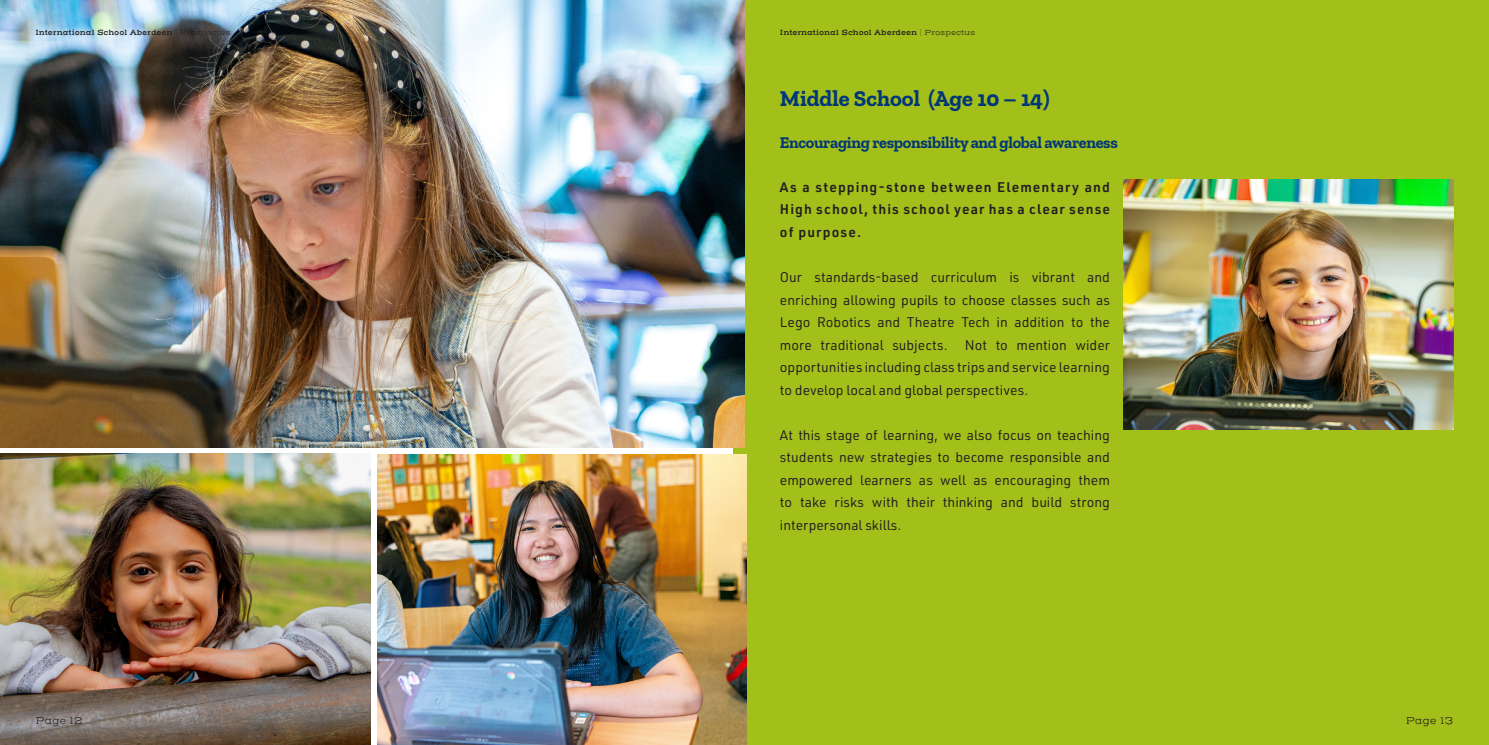
<style>
.page{position:relative;width:1489px;height:745px;background:#fff}
.page>*{position:absolute;margin:0;border:0;box-sizing:border-box;transform-origin:0 0}
.t1{font:700 22.5px "Zilla Slab";color:#013778}
.t2{font:700 16.25px "Zilla Slab";letter-spacing:-.02em;color:#013778}
.t3{font:13.75px/22.5px "URWDIN";color:#231f20;text-align:justify}
.t4{font:600 13.75px/22.5px "URWDIN";letter-spacing:.08em;color:#231f20;text-align:justify}
.t5{font:300 10px "Henderson Slab Basic";letter-spacing:-.005em;color:#231f20}
.t6{font:600 7.5px "Henderson Slab Basic";color:#231f20}
.s1{font-weight:300}
</style>
<div class="page">
<div style="left:733px;top:0;width:755px;height:744px;background:#a3bf1a"></div>
<img style="left:1123px;top:179px;width:330px;height:250px">
<img style="left:0;top:0;width:744px;height:446px">
<img style="left:0;top:453px;width:370px;height:291px">
<img style="left:377px;top:454px;width:369px;height:290px">
<p class="t6" style="left:35px;top:28px;width:197px">International School Aberdeen <span class="s1">| Prospectus</span></p>
<p class="t6" style="left:780px;top:28px;width:197px">International School Aberdeen <span class="s1">| Prospectus</span></p>
<p class="t1" style="left:780px;top:86px;width:271px">Middle School (Age 10 – 14)</p>
<p class="t2" style="left:780px;top:134px;width:339px">Encouraging responsibility and global awareness</p>
<p class="t5" style="left:35px;top:714px;width:49px">Page 12</p>
<p class="t4" style="left:780px;top:175px;width:331px">As a stepping-stone between Elementary and High school, this school year has a clear sense of purpose.</p>
<p class="t3" style="left:780px;top:265px;width:331px">Our standards-based curriculum is vibrant and enriching allowing pupils to choose classes such as Lego Robotics and Theatre Tech in addition to the more traditional subjects. Not to mention wider opportunities including class trips and service learning to develop local and global perspectives.</p>
<p class="t3" style="left:780px;top:423px;width:331px">At this stage of learning, we also focus on teaching students new strategies to become responsible and empowered learners as well as encouraging them to take risks with their thinking and build strong interpersonal skills.</p>
<p class="t5" style="left:1405px;top:714px;width:49px">Page 13</p>
</div>
